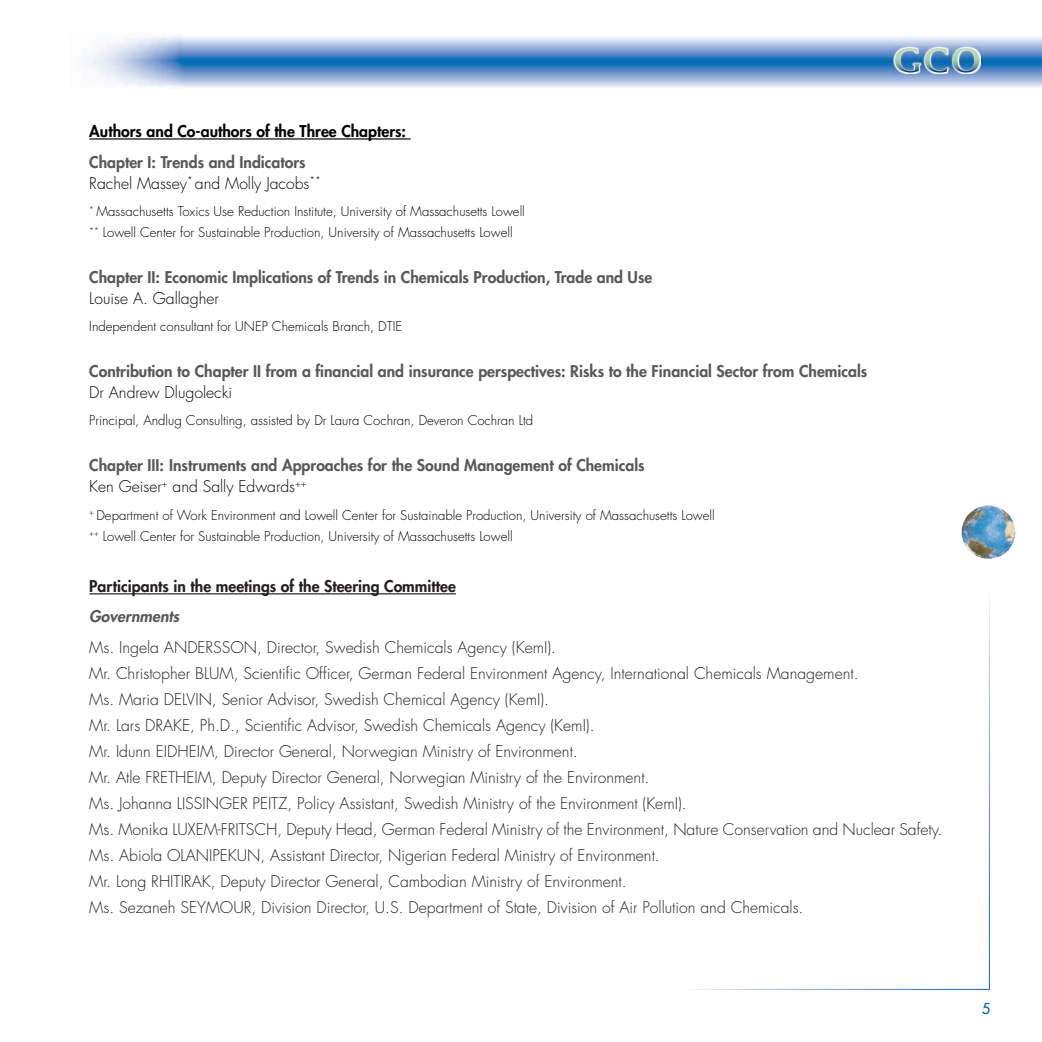
<style>
.page{position:relative;width:1042px;height:1042px;background:#fff}
.page>*{position:absolute;margin:0;border:0;box-sizing:border-box;transform-origin:0 0}
.t1{font:300 15.75px/25.9px "Futura";color:#231f20}
.t2{font:800 15.75px/21px "Futura";color:#57585a}
.t3{font:800 15.75px "Futura";color:#231f20}
.t4{font:800 15.75px "Futura";color:#000001}
.t5{font:300 15.75px "Futura";color:#000001}
.t6{font:italic 800 15.75px "Futura";color:#57585a}
.t7{font:14.7px "Futura";color:#0166b3}
.t8{font:300 13.12px/21px "Futura";color:#000001}
.s1{font-weight:300;color:#000001}
</style>
<div class="page">
<svg style="left:182px;top:36px;width:860px;height:52px;background:#84aad6"></svg>
<img style="left:961px;top:505px;width:54px;height:54px">
<img style="left:893px;top:47px;width:88px;height:27px">
<svg style="left:895px;top:48px;width:84px;height:25px;background:#6f9dbc"></svg>
<img style="left:86px;top:35px;width:96px;height:53px">
<hr style="left:89px;top:138px;width:322px;height:2px;background:#000001">
<hr style="left:89px;top:593px;width:367px;height:1px;background:#231f20">
<p class="t4" style="left:89px;top:120px;width:318px">Authors and Co-authors of the Three Chapters:</p>
<p class="t2" style="left:89px;top:151px;width:233px">Chapter I: Trends and Indicators<br><span class="s1">Rachel Massey</span><sup>*</sup> <span class="s1">and Molly Jacobs</span><sup>**</sup></p>
<p class="t8" style="left:89px;top:201px;width:437px"><sup>*</sup> Massachusetts Toxics Use Reduction Institute, University of Massachusetts Lowell <sup>**</sup> Lowell Center for Sustainable Production, University of Massachusetts Lowell</p>
<p class="t2" style="left:89px;top:266px;width:564px">Chapter II: Economic Implications of Trends in Chemicals Production, Trade and Use</p>
<p class="t5" style="left:89px;top:288px;width:131px">Louise A. Gallagher</p>
<p class="t8" style="left:89px;top:316px;width:314px">Independent consultant for UNEP Chemicals Branch, DTIE</p>
<p class="t2" style="left:89px;top:360px;width:779px">Contribution to Chapter II from a financial and insurance perspectives: Risks to the Financial Sector from Chemicals</p>
<p class="t5" style="left:89px;top:382px;width:144px">Dr Andrew Dlugolecki</p>
<p class="t8" style="left:89px;top:410px;width:445px">Principal, Andlug Consulting, assisted by Dr Laura Cochran, Deveron Cochran Ltd</p>
<p class="t2" style="left:89px;top:455px;width:557px">Chapter III: Instruments and Approaches for the Sound Management of Chemicals<br><span class="s1">Ken Geiser</span><sup>+</sup> <span class="s1">and Sally Edwards</span><sup>++</sup></p>
<p class="t8" style="left:89px;top:504px;width:627px"><sup>+</sup> Department of Work Environment and Lowell Center for Sustainable Production, University of Massachusetts Lowell <sup>++</sup> Lowell Center for Sustainable Production, University of Massachusetts Lowell</p>
<p class="t3" style="left:89px;top:575px;width:368px">Participants in the meetings of the Steering Committee</p>
<p class="t6" style="left:89px;top:606px;width:92px">Governments</p>
<p class="t1" style="left:89px;top:635px;width:855px">Ms. Ingela ANDERSSON, Director, Swedish Chemicals Agency (KemI).<br>Mr. Christopher BLUM, Scientific Officer, German Federal Environment Agency, International Chemicals Management.<br>Ms. Maria DELVIN, Senior Advisor, Swedish Chemical Agency (KemI).<br>Mr. Lars DRAKE, Ph.D., Scientific Advisor, Swedish Chemicals Agency (KemI).<br>Mr. Idunn EIDHEIM, Director General, Norwegian Ministry of Environment.<br>Mr. Atle FRETHEIM, Deputy Director General, Norwegian Ministry of the Environment.<br>Ms. Johanna LISSINGER PEITZ, Policy Assistant, Swedish Ministry of the Environment (KemI).<br>Ms. Monika LUXEM-FRITSCH, Deputy Head, German Federal Ministry of the Environment, Nature Conservation and Nuclear Safety.<br>Ms. Abiola OLANIPEKUN, Assistant Director, Nigerian Federal Ministry of Environment.<br>Mr. Long RHITIRAK, Deputy Director General, Cambodian Ministry of Environment.<br>Ms. Sezaneh SEYMOUR, Division Director, U.S. Department of State, Division of Air Pollution and Chemicals.</p>
<p class="t7" style="left:982px;top:998px;width:10px">5</p>
</div>
